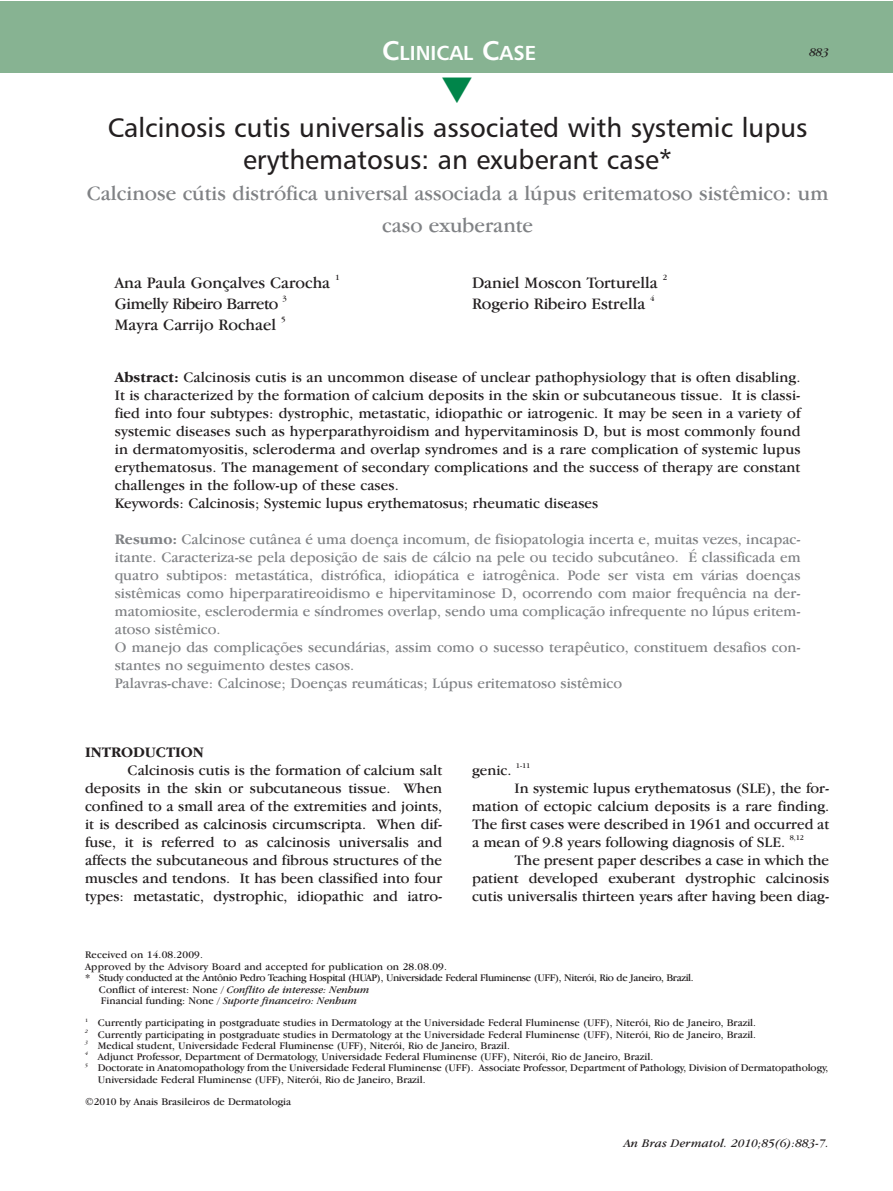
<style>
.page{position:relative;width:893px;height:1191px;background:#fff}
.page>*{position:absolute;margin:0;border:0;box-sizing:border-box;transform-origin:0 0}
.t1{font:27px/31.5px "Humanist 777 BT Roman B";color:#231f20;text-align:center}
.t2{font:21px/31.5px "Garamond IT Cby BT";color:#808285;text-align:center}
.t3{font:20.25px "Humanist 777 BT Bold B";color:#fff}
.t4{font:16.5px "Garamond IT Cby BT";color:#231f20}
.t5{font:16.5px "Garamond IT Cby BT";letter-spacing:-.025em;color:#231f20}
.t6{font:15px/18px "Garamond IT Cby BT";letter-spacing:.005em;color:#231f20;text-align:justify}
.t7{font:15px/18px "Garamond IT Cby BT";color:#808285}
.t8{font:700 15px "Garamond IT Cby BT";color:#231f20}
.t9{font:italic 12px "Garamond IT Cby BT";letter-spacing:.015em;color:#231f20}
.t10{font:10.5px/12.6px "Garamond IT Cby BT";color:#231f20}
.t11{font:10.5px/11.2px "Garamond IT Cby BT";letter-spacing:-.035em;color:#231f20}
.t12{font:8.25px "Garamond IT Cby BT";color:#231f20}
.t13{font:7.5px "Garamond IT Cby BT";color:#231f20}
.t14{font:italic 5.25px "Garamond IT Cby BT";color:#231f20}
.t15{font:5.25px "Garamond IT Cby BT";color:#231f20}
.s1{font-size:27px}
.s2{font-weight:700}
.s3{font-style:italic}
</style>
<div class="page">
<div style="left:0;top:1px;width:892px;height:72px;background:#87b392"></div>
<h3 class="t3" style="left:382px;top:45px;width:156px"><span class="s1">C</span>LINICAL <span class="s1">C</span>ASE</h3>
<p class="t9" style="left:809px;top:48px;width:21px">883</p>
<h1 class="t1" style="left:108px;top:114px;width:701px">Calcinosis cutis universalis associated with systemic lupus erythematosus: an exuberant case*</h1>
<h2 class="t2" style="left:87px;top:180px;width:743px">Calcinose cútis distrófica universal associada a lúpus eritematoso sistêmico: um caso exuberante</h2>
<p class="t4" style="left:115px;top:276px;width:217px">Ana Paula Gonçalves Carocha</p>
<p class="t12" style="left:335px;top:274px;width:6px">1</p>
<p class="t4" style="left:472px;top:276px;width:187px">Daniel Moscon Torturella</p>
<p class="t12" style="left:663px;top:274px;width:6px">2</p>
<p class="t5" style="left:115px;top:297px;width:165px">Gimelly Ribeiro Barreto</p>
<p class="t12" style="left:283px;top:295px;width:6px">3</p>
<p class="t4" style="left:472px;top:297px;width:175px">Rogerio Ribeiro Estrella</p>
<p class="t12" style="left:650px;top:295px;width:6px">4</p>
<p class="t4" style="left:115px;top:318px;width:163px">Mayra Carrijo Rochael</p>
<p class="t12" style="left:281px;top:316px;width:6px">5</p>
<p class="t6" style="left:115px;top:369px;width:687px;text-align:left"><span class="s2">Abstract:</span> Calcinosis cutis is an uncommon disease of unclear pathophysiology that is often disabling.<br>It is characterized by the formation of calcium deposits in the skin or subcutaneous tissue. It is classi&shy;fied into four subtypes: dystrophic, metastatic, idiopathic or iatrogenic. It may be seen in a variety of systemic diseases such as hyperparathyroidism and hypervitaminosis D, but is most commonly found in dermatomyositis, scleroderma and overlap syndromes and is a rare complication of systemic lupus erythematosus. The management of secondary complications and the success of therapy are constant challenges in the follow-up of these cases.<br>Keywords: Calcinosis; Systemic lupus erythematosus; rheumatic diseases</p>
<p class="t7" style="left:115px;top:531px;width:687px"><span class="s2">Resumo:</span> Calcinose cutânea é uma doença incomum, de fisiopatologia incerta e, muitas vezes, incapac&shy;itante. Caracteriza-se pela deposição de sais de cálcio na pele ou tecido subcutâneo. É classificada em quatro subtipos: metastática, distrófica, idiopática e iatrogênica. Pode ser vista em várias doenças sistêmicas como hiperparatireoidismo e hipervitaminose D, ocorrendo com maior frequência na der&shy;matomiosite, esclerodermia e síndromes overlap, sendo uma complicação infrequente no lúpus eritem&shy;atoso sistêmico.<br>O manejo das complicações secundárias, assim como o sucesso terapêutico, constituem desafios con&shy;stantes no seguimento destes casos.<br>Palavras-chave: Calcinose; Doenças reumáticas; Lúpus eritematoso sistêmico</p>
<p class="t8" style="left:85px;top:747px;width:120px">INTRODUCTION</p>
<p class="t6" style="left:85px;top:762px;width:359px;text-indent:43px">Calcinosis cutis is the formation of calcium salt deposits in the skin or subcutaneous tissue. When confined to a small area of the extremities and joints, it is described as calcinosis circumscripta. When dif&shy;fuse, it is referred to as calcinosis universalis and affects the subcutaneous and fibrous structures of the muscles and tendons. It has been classified into four types: metastatic, dystrophic, idiopathic and iatro-</p>
<p class="t6" style="left:472px;top:762px;width:41px">genic.</p>
<p class="t13" style="left:516px;top:763px;width:16px">1-11</p>
<p class="t6" style="left:472px;top:780px;width:359px;text-indent:43px">In systemic lupus erythematosus (SLE), the for&shy;mation of ectopic calcium deposits is a rare finding.<br>The first cases were described in 1961 and occurred at a mean of 9.8 years following diagnosis of SLE.</p>
<p class="t13" style="left:790px;top:835px;width:16px">8,12</p>
<p class="t6" style="left:472px;top:852px;width:359px;text-indent:43px">The present paper describes a case in which the patient developed exuberant dystrophic calcinosis cutis universalis thirteen years after having been diag-</p>
<p class="t10" style="left:85px;top:948px;width:363px">Received on 14.08.2009.<br>Approved by the Advisory Board and accepted for publication on 28.08.09.</p>
<p class="t11" style="left:99px;top:973px;width:596px;text-indent:-14px">* Study conducted at the Antônio Pedro Teaching Hospital (HUAP), Universidade Federal Fluminense (UFF), Niterói, Rio de Janeiro, Brazil.<br>Conflict of interest: None / <span class="s3">Conflito de interesse: Nenhum<br></span>Financial funding: None / <span class="s3">Suporte financeiro: Nenhum</span></p>
<p class="t15" style="left:85px;top:1018px;width:4px">1</p>
<p class="t10" style="left:98px;top:1017px;width:660px">Currently participating in postgraduate studies in Dermatology at the Universidade Federal Fluminense (UFF), Niterói, Rio de Janeiro, Brazil.</p>
<p class="t14" style="left:85px;top:1029px;width:4px">2</p>
<p class="t10" style="left:98px;top:1029px;width:660px">Currently participating in postgraduate studies in Dermatology at the Universidade Federal Fluminense (UFF), Niterói, Rio de Janeiro, Brazil.</p>
<p class="t14" style="left:85px;top:1040px;width:4px">3</p>
<p class="t10" style="left:98px;top:1040px;width:414px">Medical student, Universidade Federal Fluminense (UFF), Niterói, Rio de Janeiro, Brazil.</p>
<p class="t14" style="left:85px;top:1051px;width:4px">4</p>
<p class="t10" style="left:98px;top:1051px;width:557px">Adjunct Professor, Department of Dermatology, Universidade Federal Fluminense (UFF), Niterói, Rio de Janeiro, Brazil.</p>
<p class="t14" style="left:85px;top:1063px;width:4px">5</p>
<p class="t10" style="left:98px;top:1063px;width:732px;line-height:11.2px">Doctorate in Anatomopathology from the Universidade Federal Fluminense (UFF). Associate Professor, Department of Pathology, Division of Dermatopathology,<br>Universidade Federal Fluminense (UFF), Niterói, Rio de Janeiro, Brazil.</p>
<p class="t10" style="left:85px;top:1096px;width:208px">©2010 by Anais Brasileiros de Dermatologia</p>
<p class="t9" style="left:624px;top:1138px;width:207px">An Bras Dermatol. 2010;85(6):883-7.</p>
</div>
